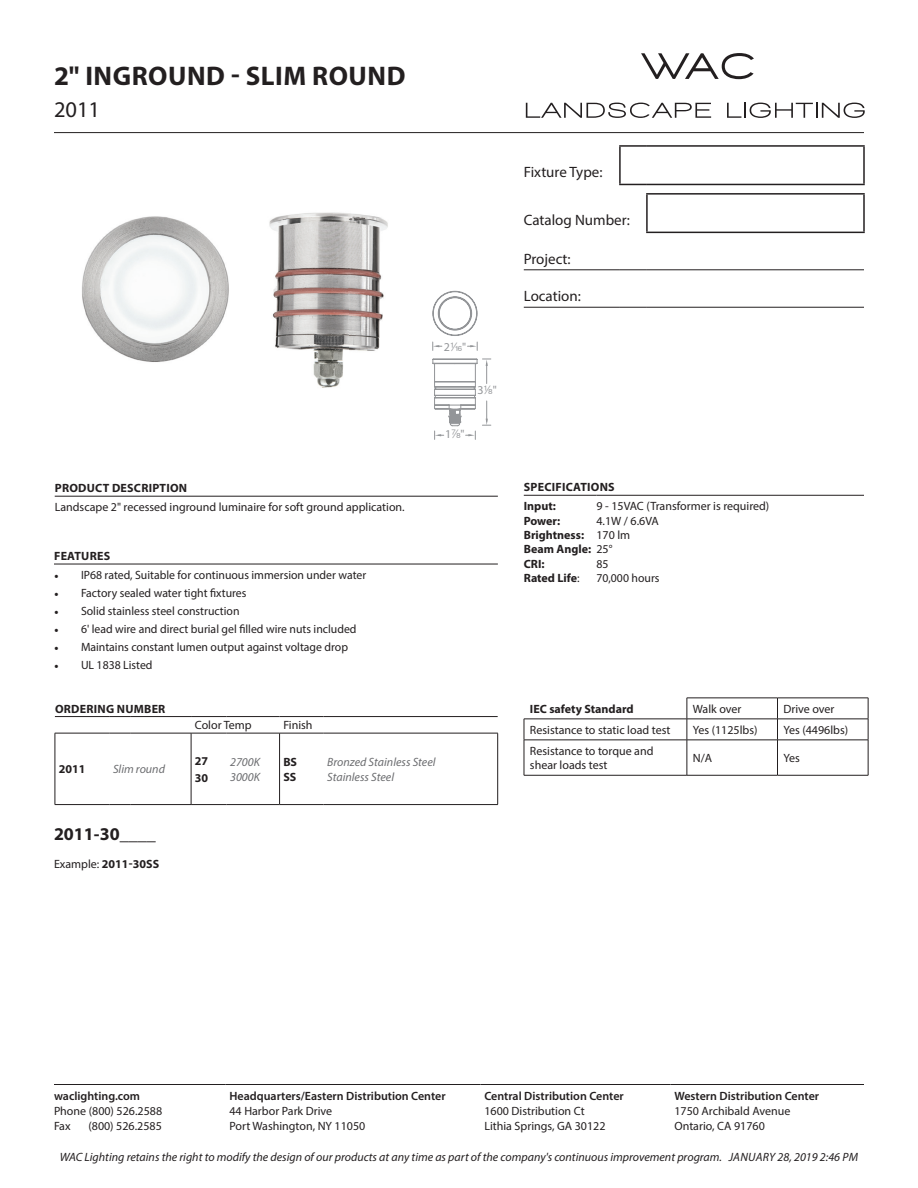
<style>
.page{position:relative;width:918px;height:1188px;background:#fff}
.page>*{position:absolute;margin:0;border:0;box-sizing:border-box;transform-origin:0 0}
.t1{font:700 27px "Myriad Pro";letter-spacing:.02em;color:#231f20}
.t2{font:22.5px "Myriad Pro";color:#231f20}
.t3{font:700 18px "Myriad Pro";color:#231f20}
.t4{font:15px "Myriad Pro";color:#231f20}
.t5{font:12px/15px "Myriad Pro";color:#231f20}
.t6{font:italic 12px "Myriad Pro";color:#231f20}
.t7{font:600 12px "Myriad Pro";color:#231f20}
.t8{font:700 12px/14.4px "Myriad Pro";color:#231f20}
.t9{font:700 12px/18.8px "Myriad Pro";letter-spacing:.02em;color:#231f20}
.t10{font:italic 12px/14.4px "Myriad Pro";color:#6c6d70}
.t11{font:12px "Myriad Pro";color:#939598}
.s1{font-family:"Sans Fractions Plain"}
.s2{font-family:"Minion Pro"}
.s3{font-weight:400}
</style>
<div class="page">
<hr style="left:54px;top:132px;width:810px;height:1px;background:#231f20">
<hr style="left:524px;top:270px;width:96px;height:1px;background:#231f20">
<svg style="left:620px;top:270px;width:27px;height:1px"></svg>
<hr style="left:647px;top:270px;width:217px;height:1px;background:#231f20">
<hr style="left:524px;top:307px;width:96px;height:1px;background:#231f20">
<svg style="left:620px;top:307px;width:27px;height:1px"></svg>
<hr style="left:647px;top:307px;width:217px;height:1px;background:#231f20">
<hr style="left:646px;top:193px;width:219px;height:2px;background:#231f20">
<hr style="left:646px;top:195px;width:2px;height:37px;background:#231f20">
<hr style="left:863px;top:195px;width:2px;height:37px;background:#231f20">
<hr style="left:646px;top:232px;width:219px;height:1px;background:#231f20">
<hr style="left:619px;top:145px;width:28px;height:2px;background:#231f20">
<hr style="left:619px;top:147px;width:2px;height:37px;background:#231f20">
<hr style="left:647px;top:145px;width:218px;height:2px;background:#231f20">
<hr style="left:863px;top:147px;width:2px;height:37px;background:#231f20">
<svg style="left:619px;top:184px;width:28px;height:1px"></svg>
<hr style="left:647px;top:184px;width:218px;height:1px;background:#231f20">
<hr style="left:54px;top:1084px;width:172px;height:1px;background:#231f20">
<hr style="left:226px;top:1084px;width:255px;height:1px;background:#231f20">
<hr style="left:481px;top:1084px;width:190px;height:1px;background:#231f20">
<hr style="left:671px;top:1084px;width:193px;height:1px;background:#231f20">
<svg style="left:641px;top:53px;width:113px;height:26px"></svg>
<svg style="left:526px;top:103px;width:185px;height:15px"></svg>
<svg style="left:727px;top:103px;width:138px;height:15px"></svg>
<hr style="left:55px;top:716px;width:54px;height:1px;background:#231f20">
<svg style="left:109px;top:716px;width:22px;height:1px"></svg>
<hr style="left:131px;top:716px;width:60px;height:1px;background:#231f20">
<hr style="left:191px;top:716px;width:35px;height:1px;background:#231f20">
<hr style="left:226px;top:716px;width:54px;height:1px;background:#231f20">
<hr style="left:280px;top:716px;width:43px;height:1px;background:#231f20">
<hr style="left:323px;top:716px;width:175px;height:1px;background:#231f20">
<hr style="left:280px;top:733px;width:43px;height:1px;background:#231f20">
<hr style="left:280px;top:804px;width:43px;height:1px;background:#231f20">
<hr style="left:55px;top:733px;width:54px;height:1px;background:#231f20">
<svg style="left:109px;top:733px;width:22px;height:1px"></svg>
<hr style="left:131px;top:733px;width:60px;height:1px;background:#231f20">
<hr style="left:191px;top:733px;width:35px;height:1px;background:#231f20">
<hr style="left:226px;top:733px;width:54px;height:1px;background:#231f20">
<hr style="left:55px;top:804px;width:54px;height:1px;background:#231f20">
<svg style="left:109px;top:804px;width:22px;height:1px"></svg>
<hr style="left:131px;top:804px;width:60px;height:1px;background:#231f20">
<hr style="left:191px;top:804px;width:35px;height:1px;background:#231f20">
<hr style="left:226px;top:804px;width:54px;height:1px;background:#231f20">
<hr style="left:191px;top:733px;width:1px;height:71px;background:#231f20">
<hr style="left:279px;top:733px;width:1px;height:71px;background:#231f20">
<hr style="left:55px;top:733px;width:1px;height:71px;background:#231f20">
<hr style="left:323px;top:733px;width:175px;height:1px;background:#231f20">
<hr style="left:497px;top:733px;width:1px;height:71px;background:#231f20">
<hr style="left:323px;top:804px;width:175px;height:1px;background:#231f20">
<hr style="left:55px;top:496px;width:443px;height:1px;background:#231f20">
<hr style="left:54px;top:564px;width:444px;height:1px;background:#231f20">
<hr style="left:524px;top:495px;width:72px;height:1px;background:#231f20">
<hr style="left:596px;top:495px;width:268px;height:1px;background:#231f20">
<svg style="left:432px;top:291px;width:45px;height:45px"></svg>
<svg style="left:468px;top:342px;width:10px;height:8px"></svg>
<svg style="left:432px;top:342px;width:10px;height:8px"></svg>
<svg style="left:432px;top:358px;width:59px;height:81px"></svg>
<img style="left:269px;top:212px;width:119px;height:176px">
<img style="left:82px;top:216px;width:147px;height:146px">
<hr style="left:687px;top:698px;width:91px;height:1px;background:#231f20">
<hr style="left:778px;top:698px;width:90px;height:1px;background:#231f20">
<hr style="left:524px;top:719px;width:163px;height:1px;background:#231f20">
<svg style="left:524px;top:719px;width:1px;height:21px"></svg>
<hr style="left:687px;top:719px;width:91px;height:1px;background:#231f20">
<svg style="left:687px;top:698px;width:1px;height:42px"></svg>
<hr style="left:778px;top:719px;width:90px;height:1px;background:#231f20">
<svg style="left:777px;top:699px;width:1px;height:41px"></svg>
<svg style="left:868px;top:698px;width:1px;height:42px"></svg>
<hr style="left:524px;top:740px;width:163px;height:1px;background:#231f20">
<hr style="left:524px;top:740px;width:1px;height:35px;background:#231f20">
<hr style="left:687px;top:740px;width:91px;height:1px;background:#231f20">
<hr style="left:687px;top:740px;width:1px;height:35px;background:#231f20">
<hr style="left:778px;top:740px;width:90px;height:1px;background:#231f20">
<hr style="left:777px;top:740px;width:1px;height:35px;background:#231f20">
<hr style="left:868px;top:740px;width:1px;height:35px;background:#231f20">
<hr style="left:524px;top:775px;width:163px;height:1px;background:#231f20">
<hr style="left:687px;top:775px;width:91px;height:1px;background:#231f20">
<hr style="left:778px;top:775px;width:90px;height:1px;background:#231f20">
<h1 class="t1" style="left:54px;top:58px;width:353px">2" INGROUND - SLIM ROUND</h1>
<h2 class="t2" style="left:54px;top:95px;width:48px">2011</h2>
<p class="t11" style="left:444px;top:340px;width:24px">2<span class="s1">z</span>"</p>
<p class="t11" style="left:477px;top:382px;width:21px">3<span class="s1">8</span>"</p>
<p class="t11" style="left:445px;top:427px;width:21px">1<span class="s1">d</span>"</p>
<p class="t9" style="left:55px;top:479px;width:134px">PRODUCT DESCRIPTION</p>
<p class="t5" style="left:55px;top:499px;width:352px">Landscape 2" recessed inground luminaire for soft ground application.</p>
<p class="t9" style="left:54px;top:546px;width:58px">FEATURES</p>
<p class="t5" style="left:54px;top:567px;width:314px"><span class="s2">•</span> IP68 rated, Suitable for continuous immersion under water</p>
<p class="t5" style="left:54px;top:585px;width:194px"><span class="s2">•</span> Factory sealed water tight fixtures</p>
<p class="t5" style="left:54px;top:603px;width:187px"><span class="s2">•</span> Solid stainless steel construction</p>
<p class="t5" style="left:54px;top:621px;width:304px"><span class="s2">•</span> 6' lead wire and direct burial gel filled wire nuts included</p>
<p class="t5" style="left:54px;top:639px;width:296px"><span class="s2">•</span> Maintains constant lumen output against voltage drop</p>
<p class="t5" style="left:54px;top:657px;width:100px"><span class="s2">•</span> UL 1838 Listed</p>
<p class="t9" style="left:55px;top:699px;width:112px">ORDERING NUMBER</p>
<p class="t5" style="left:195px;top:718px;width:58px">Color Temp</p>
<p class="t5" style="left:283px;top:718px;width:31px">Finish</p>
<p class="t8" style="left:59px;top:762px;width:28px">2011</p>
<p class="t10" style="left:113px;top:762px;width:53px">Slim round</p>
<p class="t8" style="left:195px;top:752px;width:15px;line-height:16.5px">27<br>30</p>
<p class="t10" style="left:230px;top:755px;width:31px">2700K<br>3000K</p>
<p class="t8" style="left:283px;top:755px;width:15px">BS<br>SS</p>
<p class="t10" style="left:327px;top:755px;width:110px">Bronzed Stainless Steel<br>Stainless Steel</p>
<h3 class="t3" style="left:54px;top:822px;width:103px">2011-30____</h3>
<p class="t8" style="left:54px;top:857px;width:107px"><span class="s3">Example:</span> 2011-30SS</p>
<p class="t4" style="left:524px;top:163px;width:80px">Fixture Type:</p>
<p class="t4" style="left:524px;top:211px;width:108px">Catalog Number:</p>
<p class="t4" style="left:524px;top:250px;width:48px">Project:</p>
<p class="t4" style="left:524px;top:287px;width:59px">Location:</p>
<p class="t9" style="left:524px;top:478px;width:92px">SPECIFICATIONS<br>Input:</p>
<p class="t8" style="left:524px;top:513px;width:90px">Power:<br>Brightness:<br>Beam Angle: <span class="s3">25°<br></span>CRI:<br>Rated Life<span class="s3">:</span></p>
<p class="t5" style="left:596px;top:499px;width:174px;line-height:14.4px">9 - 15VAC (Transformer is required)<br>4.1W / 6.6VA<br>170 lm</p>
<p class="t5" style="left:596px;top:556px;width:65px;line-height:14.4px">85<br>70,000 hours</p>
<p class="t8" style="left:530px;top:701px;width:105px">IEC safety Standard</p>
<p class="t5" style="left:693px;top:701px;width:50px">Walk over</p>
<p class="t5" style="left:783px;top:701px;width:53px">Drive over</p>
<p class="t5" style="left:530px;top:722px;width:142px">Resistance to static load test</p>
<p class="t5" style="left:693px;top:722px;width:66px">Yes (1125lbs)</p>
<p class="t5" style="left:783px;top:722px;width:66px">Yes (4496lbs)</p>
<p class="t5" style="left:530px;top:743px;width:125px;line-height:14.4px">Resistance to torque and shear loads test</p>
<p class="t5" style="left:693px;top:750px;width:21px">N/A</p>
<p class="t5" style="left:783px;top:750px;width:18px">Yes</p>
<p class="t7" style="left:54px;top:1089px;width:88px">waclighting.com</p>
<p class="t5" style="left:54px;top:1104px;width:110px">Phone (800) 526.2588<br>Fax</p>
<p class="t5" style="left:88px;top:1119px;width:75px">(800) 526.2585</p>
<p class="t7" style="left:230px;top:1089px;width:218px">Headquarters/Eastern Distribution Center</p>
<p class="t5" style="left:230px;top:1104px;width:137px">44 Harbor Park Drive<br>Port Washington, NY 11050</p>
<p class="t7" style="left:484px;top:1089px;width:141px">Central Distribution Center</p>
<p class="t5" style="left:484px;top:1104px;width:123px">1600 Distribution Ct<br>Lithia Springs, GA 30122</p>
<p class="t7" style="left:674px;top:1089px;width:146px">Western Distribution Center</p>
<p class="t5" style="left:674px;top:1104px;width:117px">1750 Archibald Avenue<br>Ontario, CA 91760</p>
<p class="t6" style="left:60px;top:1149px;width:800px">WAC Lighting retains the right to modify the design of our products at any time as part of the company's continuous improvement program. JAnuAry 28, 2019 2:46 PM</p>
</div>
